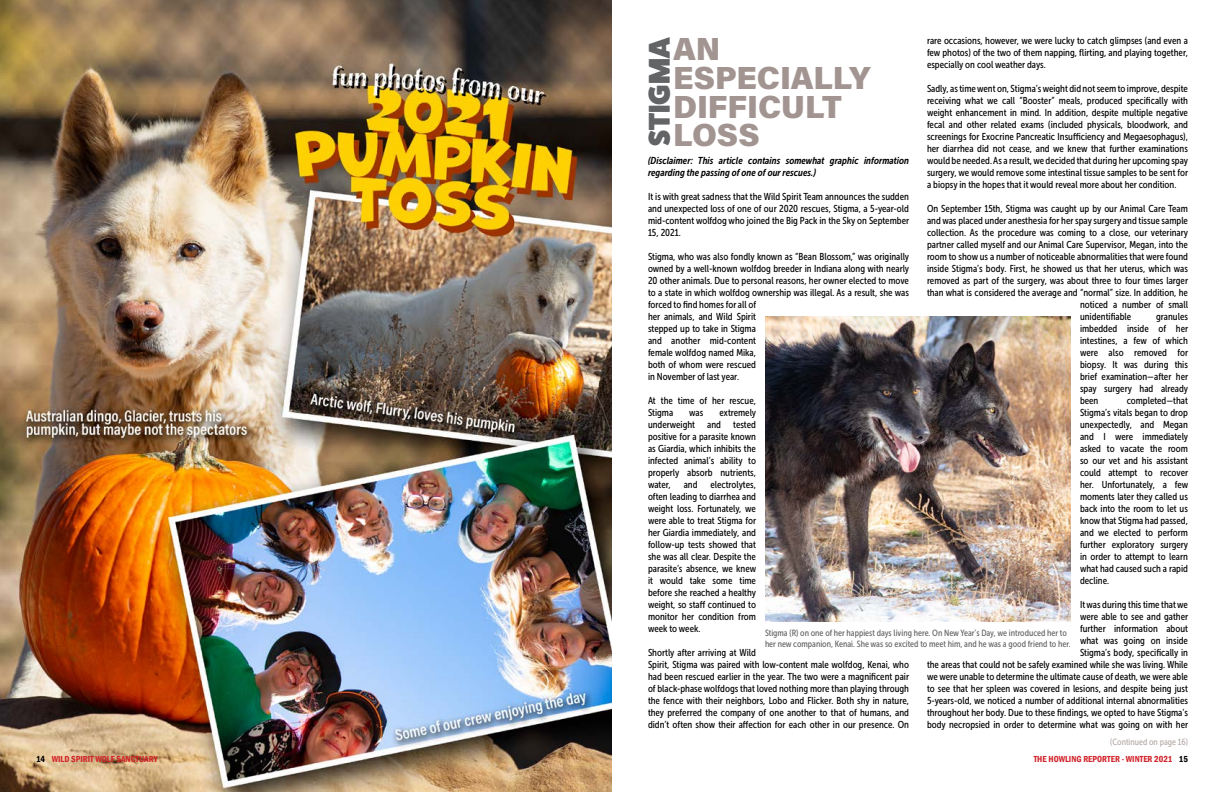
<style>
.page{position:relative;width:1224px;height:792px;background:#fff}
.page>*{position:absolute;margin:0;border:0;box-sizing:border-box;transform-origin:0 0}
.t1{font:32px/29px "Acumin Variable Concept";letter-spacing:-.005em;color:#a29490}
.t2{font:800 30.2px "Fat Frank";color:#636466}
.t3{font:10px/12px "Museo Sans Cond 500";color:#000;text-align:justify}
.t4{font:italic 10px/12px "Museo Sans Cond 700";color:#000}
.t5{font:9px/10.8px "Museo Sans Cond 500";color:#636466}
.t6{font:600 condensed 9px "Franklin Gothic";color:#d2232a}
.t7{font:9px "Museo Sans Cond 500";color:#b6aaa7}
.s1{color:#000}
</style>
<div class="page">
<img style="left:765px;top:316px;width:306px;height:306px">
<img style="left:0;top:0;width:612px;height:792px">
<p class="t3" style="left:927px;top:34px;width:263px">rare occasions, however, we were lucky to catch glimpses (and even a few photos) of the two of them napping, flirting, and playing together, especially on cool weather days.</p>
<p class="t3" style="left:927px;top:82px;width:263px">Sadly, as time went on, Stigma’s weight did not seem to improve, despite receiving what we call “Booster” meals, produced specifically with weight enhancement in mind. In addition, despite multiple negative fecal and other related exams (included physicals, bloodwork, and screenings for Exocrine Pancreatic Insufficiency and Megaesophagus), her diarrhea did not cease, and we knew that further examinations would be needed. As a result, we decided that during her upcoming spay surgery, we would remove some intestinal tissue samples to be sent for a biopsy in the hopes that it would reveal more about her condition.</p>
<p class="t3" style="left:927px;top:202px;width:262px">On September 15th, Stigma was caught up by our Animal Care Team</p>
<p class="t3" style="left:927px;top:214px;width:263px">and was placed under anesthesia for her spay surgery and tissue sample</p>
<p class="t3" style="left:927px;top:226px;width:263px">collection. As the procedure was coming to a close, our veterinary</p>
<p class="t3" style="left:927px;top:238px;width:263px">partner called myself and our Animal Care Supervisor, Megan, into the</p>
<p class="t3" style="left:927px;top:250px;width:262px">room to show us a number of noticeable abnormalities that were found</p>
<p class="t3" style="left:927px;top:262px;width:263px">inside Stigma’s body. First, he showed us that her uterus, which was</p>
<p class="t3" style="left:927px;top:274px;width:263px">removed as part of the surgery, was about three to four times larger</p>
<p class="t3" style="left:927px;top:286px;width:263px">than what is considered the average and “normal” size. In addition, he</p>
<p class="t3" style="left:1080px;top:298px;width:110px">noticed a number of small</p>
<p class="t3" style="left:1080px;top:310px;width:53px">unidentifiable</p>
<h2 class="t2" style="left:643px;top:146px;width:111px;rotate:-90deg">STIGMA</h2>
<h1 class="t1" style="left:673px;top:33px;width:199px">AN<br>ESPECIALLY<br>DIFFICULT</h1>
<h1 class="t1" style="left:673px;top:120px;width:88px">LOSS</h1>
<p class="t4" style="left:648px;top:154px;width:263px">(Disclaimer: This article contains somewhat graphic information regarding the passing of one of our rescues.)</p>
<p class="t3" style="left:648px;top:191px;width:263px">It is with great sadness that the Wild Spirit Team announces the sudden and unexpected loss of one of our 2020 rescues, Stigma, a 5-year-old mid-content wolfdog who joined the Big Pack in the Sky on September 15, 2021.</p>
<p class="t3" style="left:648px;top:251px;width:263px;text-align:left">Stigma, who was also fondly known as “Bean Blossom,” was originally owned by a well-known wolfdog breeder in Indiana along with nearly 20 other animals. Due to personal reasons, her owner elected to move to a state in which wolfdog ownership was illegal. As a result, she was forced to find homes for all of<br>her animals, and Wild Spirit<br>stepped up to take in Stigma<br>and another mid-content<br>female wolfdog named Mika,<br>both of whom were rescued<br>in November of last year.</p>
<p class="t3" style="left:648px;top:395px;width:110px">At the time of her rescue,<br>Stigma</p>
<p class="t3" style="left:1080px;top:310px;width:110px;text-indent:76px">granules imbedded inside of her intestines, a few of which were also removed for biopsy. It was during this brief examination—after her spay surgery had already been</p>
<p class="t3" style="left:1080px;top:394px;width:110px;text-indent:47px">completed—that Stigma’s vitals began to drop unexpectedly, and Megan and I were immediately asked to vacate the room so our vet and his assistant could attempt to recover her. Unfortunately, a few moments later they called us back into the room to let us know that Stigma had passed, and we elected to perform further exploratory surgery in order to attempt to learn what had caused such a rapid decline.</p>
<p class="t3" style="left:927px;top:598px;width:263px;text-align:right">It was during this time that we<br>were able to see and gather<br>further information about<br>what was going on inside<br>Stigma’s body, specifically in<br>the areas that could not be safely examined while she was living. While we were unable to determine the ultimate cause of death, we were able to see that her spleen was covered in lesions, and despite being just 5-years-old, we noticed a number of additional internal abnormalities throughout her body. Due to these findings, we opted to have Stigma’s body necropsied in order to determine what was going on with her</p>
<p class="t3" style="left:648px;top:407px;width:110px;text-indent:72px">extremely underweight and tested positive for a parasite known as Giardia, which inhibits the infected animal’s ability to properly absorb nutrients, water,</p>
<p class="t3" style="left:689px;top:407px;width:16px">was</p>
<p class="t3" style="left:648px;top:479px;width:110px;text-indent:62px">electrolytes, often leading to diarrhea and weight loss. Fortunately, we were able to treat Stigma for her Giardia immediately, and follow-up tests showed that she was all clear. Despite the parasite’s absence, we knew it would take some time before she reached a healthy weight, so staff continued to monitor her condition from week to week.</p>
<p class="t3" style="left:648px;top:647px;width:263px;text-align:left">Shortly after arriving at Wild<br>Spirit, Stigma was paired with low-content male wolfdog, Kenai, who had been rescued earlier in the year. The two were a magnificent pair of black-phase wolfdogs that loved nothing more than playing through the fence with their neighbors, Lobo and Flicker. Both shy in nature, they preferred the company of one another to that of humans, and didn’t often show their affection for each other in our presence. On</p>
<p class="t3" style="left:684px;top:479px;width:15px">and</p>
<p class="t5" style="left:765px;top:627px;width:307px">Stigma (R) on one of her happiest days living here. On New Year’s Day, we introduced her to her new companion, Kenai. She was so excited to meet him, and he was a good friend to her.</p>
<p class="t7" style="left:1110px;top:737px;width:79px">(Continued on page 16)</p>
<p class="t6" style="left:36px;top:753px;width:123px"><span class="s1">14</span> WILD SPIRIT WOLF SANCTUARY</p>
<p class="t6" style="left:1034px;top:753px;width:156px">THE HOWLING REPORTER - WINTER 2021 <span class="s1">15</span></p>
</div>
